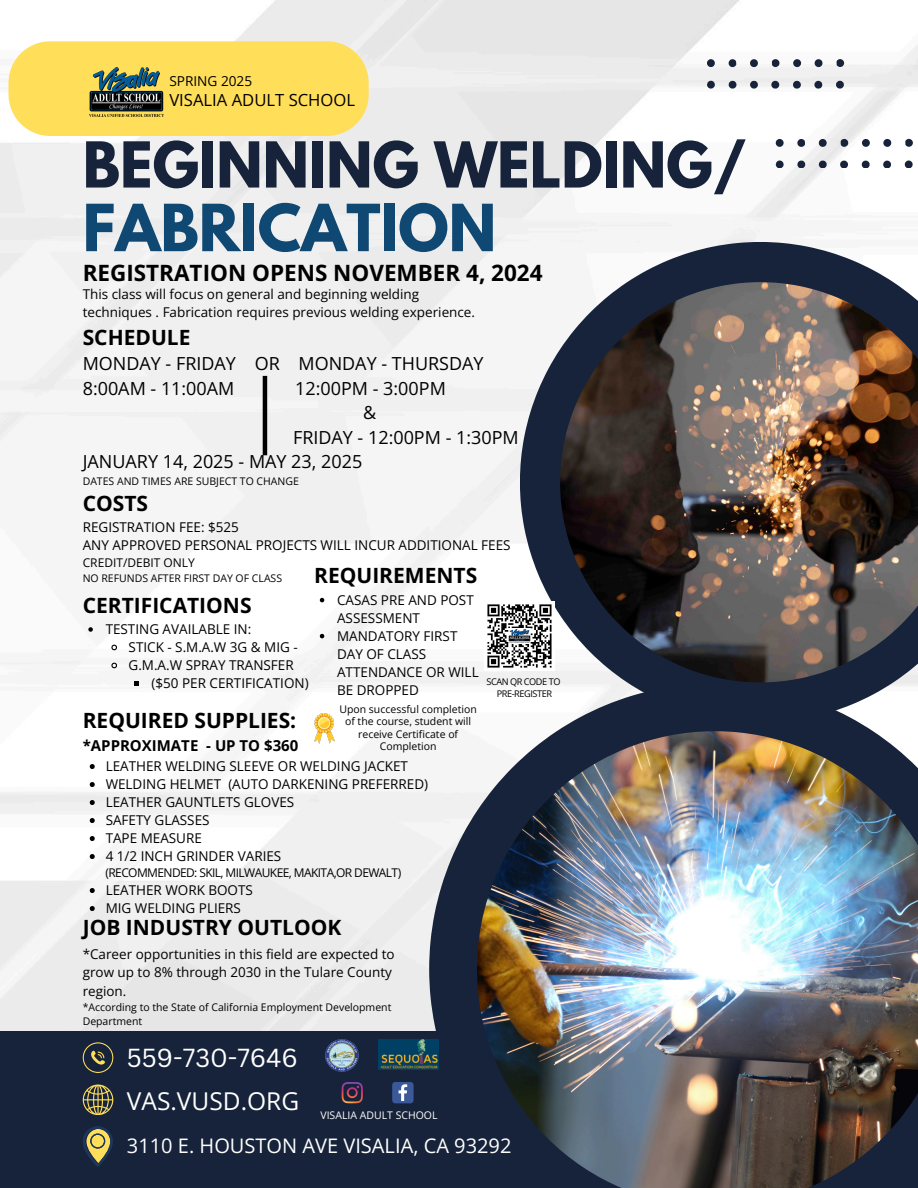
<style>
.page{position:relative;width:918px;height:1188px;background:#fff}
.page>*{position:absolute;margin:0;border:0;box-sizing:border-box;transform-origin:0 0}
.t1{font:700 57.6px "League Spartan";color:#0f4872}
.t2{font:700 56.1px "League Spartan";color:#17233a}
.t3{font:25.35px "Canva Sans";color:#fff}
.t4{font:24.6px "Open Sans";color:#fff}
.t5{font:700 22.5px "Open Sans";color:#000}
.t6{font:700 21px "Open Sans";color:#000}
.t7{font:20.1px "Open Sans";color:#fff}
.t8{font:18px "Open Sans";color:#000}
.t9{font:16.65px "Open Sans";color:#000}
.t10{font:700 15px "Open Sans";color:#000}
.t11{font:13.65px "Open Sans";color:#000}
.t12{font:13.5px/18px "Open Sans";color:#000}
.t13{font:12px "Open Sans";letter-spacing:-.05em;color:#000}
.t14{font:12px "Open Sans";color:#000}
.t15{font:10.5px/12.3px "Open Sans";color:#000;text-align:center}
.t16{font:10.5px "Open Sans";color:#fff}
.t17{font:9.15px "Open Sans";letter-spacing:-.045em;color:#000}
</style>
<div class="page">
<svg style="left:520px;top:242px;width:398px;height:441px"></svg>
<img style="left:560px;top:282px;width:358px;height:400px">
<div style="left:0;top:1031px;width:918px;height:157px;background:#17233a"></div>
<svg style="left:429px;top:683px;width:489px;height:387px;fill:#17233a"></svg>
<img style="left:477px;top:731px;width:441px;height:457px">
<svg style="left:83px;top:1042px;width:30px;height:31px"></svg>
<div style="left:9px;top:41px;width:360px;height:95px;background:#ffde59"></div>
<svg style="left:837px;top:59px;width:7px;height:8px"></svg>
<svg style="left:707px;top:59px;width:8px;height:8px"></svg>
<svg style="left:772px;top:59px;width:7px;height:8px"></svg>
<svg style="left:793px;top:59px;width:8px;height:8px"></svg>
<svg style="left:814px;top:59px;width:9px;height:8px"></svg>
<svg style="left:728px;top:59px;width:8px;height:8px"></svg>
<svg style="left:750px;top:59px;width:8px;height:8px"></svg>
<svg style="left:707px;top:81px;width:8px;height:7px"></svg>
<svg style="left:836px;top:81px;width:8px;height:7px"></svg>
<svg style="left:729px;top:81px;width:8px;height:7px"></svg>
<svg style="left:750px;top:81px;width:8px;height:7px"></svg>
<svg style="left:771px;top:81px;width:8px;height:7px"></svg>
<svg style="left:793px;top:81px;width:8px;height:7px"></svg>
<svg style="left:814px;top:81px;width:9px;height:7px"></svg>
<svg style="left:905px;top:139px;width:8px;height:8px"></svg>
<svg style="left:776px;top:139px;width:8px;height:8px"></svg>
<svg style="left:841px;top:139px;width:7px;height:8px"></svg>
<svg style="left:862px;top:139px;width:8px;height:8px"></svg>
<svg style="left:883px;top:139px;width:8px;height:8px"></svg>
<svg style="left:797px;top:139px;width:8px;height:8px"></svg>
<svg style="left:819px;top:139px;width:8px;height:8px"></svg>
<svg style="left:776px;top:160px;width:8px;height:8px"></svg>
<svg style="left:905px;top:161px;width:8px;height:7px"></svg>
<svg style="left:797px;top:161px;width:9px;height:7px"></svg>
<svg style="left:819px;top:161px;width:8px;height:7px"></svg>
<svg style="left:840px;top:161px;width:8px;height:7px"></svg>
<svg style="left:861px;top:161px;width:9px;height:7px"></svg>
<svg style="left:883px;top:161px;width:9px;height:7px"></svg>
<img style="left:90px;top:68px;width:74px;height:48px">
<img style="left:314px;top:713px;width:20px;height:30px">
<svg style="left:83px;top:1085px;width:30px;height:30px"></svg>
<svg style="left:83px;top:1126px;width:30px;height:40px"></svg>
<img style="left:487px;top:601px;width:67px;height:70px">
<svg style="left:342px;top:1082px;width:21px;height:21px"></svg>
<img style="left:326px;top:1039px;width:32px;height:33px">
<img style="left:379px;top:1039px;width:59px;height:31px">
<svg style="left:392px;top:1082px;width:22px;height:21px"></svg>
<svg style="left:90px;top:764px;width:5px;height:5px"></svg>
<svg style="left:90px;top:782px;width:5px;height:5px"></svg>
<svg style="left:90px;top:800px;width:5px;height:5px"></svg>
<svg style="left:90px;top:818px;width:5px;height:5px"></svg>
<svg style="left:90px;top:836px;width:5px;height:5px"></svg>
<svg style="left:90px;top:854px;width:5px;height:5px"></svg>
<svg style="left:90px;top:888px;width:5px;height:5px"></svg>
<svg style="left:90px;top:906px;width:5px;height:5px"></svg>
<svg style="left:88px;top:627px;width:5px;height:5px"></svg>
<svg style="left:111px;top:644px;width:7px;height:7px"></svg>
<svg style="left:111px;top:662px;width:7px;height:7px"></svg>
<svg style="left:134px;top:681px;width:5px;height:5px"></svg>
<svg style="left:320px;top:598px;width:4px;height:4px"></svg>
<svg style="left:320px;top:634px;width:4px;height:4px"></svg>
<hr style="left:263px;top:376px;width:4px;height:79px;background:#000">
<p class="t11" style="left:169px;top:71px;width:84px">SPRING 2025</p>
<p class="t9" style="left:169px;top:89px;width:187px">VISALIA ADULT SCHOOL</p>
<p class="t2" style="left:83px;top:137px;width:666px">BEGINNING WELDING/</p>
<p class="t1" style="left:83px;top:199px;width:415px">FABRICATION</p>
<p class="t5" style="left:83px;top:257px;width:461px">REGISTRATION OPENS NOVEMBER 4, 2024</p>
<h3 class="t12" style="left:83px;top:284px;width:394px">This class will focus on general and beginning welding techniques . Fabrication requires previous welding experience.</h3>
<p class="t6" style="left:83px;top:323px;width:109px">SCHEDULE</p>
<p class="t8" style="left:83px;top:351px;width:402px">MONDAY - FRIDAY OR MONDAY - THURSDAY</p>
<p class="t8" style="left:83px;top:376px;width:153px">8:00AM - 11:00AM</p>
<p class="t8" style="left:295px;top:376px;width:152px">12:00PM - 3:00PM</p>
<p class="t8" style="left:363px;top:400px;width:15px">&amp;</p>
<p class="t8" style="left:293px;top:425px;width:227px">FRIDAY - 12:00PM - 1:30PM</p>
<h5 class="t8" style="left:83px;top:449px;width:281px">JANUARY 14, 2025 - MAY 23, 2025</h5>
<p class="t15" style="left:83px;top:475px;width:218px">DATES AND TIMES ARE SUBJECT TO CHANGE</p>
<h1 class="t6" style="left:83px;top:489px;width:67px">COSTS</h1>
<h1 class="t12" style="left:83px;top:518px;width:158px">REGISTRATION FEE: $525</h1>
<p class="t12" style="left:83px;top:536px;width:429px">ANY APPROVED PERSONAL PROJECTS WILL INCUR ADDITIONAL FEES</p>
<h3 class="t14" style="left:83px;top:554px;width:114px">CREDIT/DEBIT ONLY</h3>
<p class="t15" style="left:83px;top:572px;width:201px">NO REFUNDS AFTER FIRST DAY OF CLASS</p>
<p class="t6" style="left:314px;top:561px;width:165px">REQUIREMENTS</p>
<p class="t12" style="left:337px;top:590px;width:138px">CASAS PRE AND POST<br>ASSESSMENT</p>
<p class="t12" style="left:337px;top:626px;width:143px">MANDATORY FIRST<br>DAY OF CLASS<br>ATTENDANCE OR WILL<br>BE DROPPED</p>
<p class="t6" style="left:83px;top:590px;width:170px">CERTIFICATIONS</p>
<p class="t12" style="left:106px;top:620px;width:147px">TESTING AVAILABLE IN:</p>
<p class="t12" style="left:129px;top:638px;width:171px">STICK - S.M.A.W 3G &amp; MIG -</p>
<p class="t12" style="left:129px;top:656px;width:167px">G.M.A.W SPRAY TRANSFER</p>
<p class="t12" style="left:152px;top:674px;width:159px">($50 PER CERTIFICATION)</p>
<p class="t17" style="left:486px;top:675px;width:76px">SCAN QR CODE TO</p>
<p class="t17" style="left:497px;top:687px;width:57px">PRE-REGISTER</p>
<p class="t15" style="left:339px;top:703px;width:139px">Upon successful completion of the course, student will receive Certificate of<br>Completion</p>
<p class="t6" style="left:83px;top:706px;width:215px">REQUIRED SUPPLIES:</p>
<p class="t10" style="left:83px;top:735px;width:217px">*APPROXIMATE - UP TO $360</p>
<p class="t12" style="left:106px;top:757px;width:304px">LEATHER WELDING SLEEVE OR WELDING JACKET</p>
<p class="t12" style="left:106px;top:775px;width:324px">WELDING HELMET (AUTO DARKENING PREFERRED)</p>
<p class="t12" style="left:106px;top:793px;width:190px">LEATHER GAUNTLETS GLOVES</p>
<p class="t12" style="left:106px;top:811px;width:105px">SAFETY GLASSES</p>
<p class="t12" style="left:106px;top:829px;width:98px">TAPE MEASURE</p>
<p class="t12" style="left:106px;top:847px;width:177px">4 1/2 INCH GRINDER VARIES</p>
<h3 class="t13" style="left:106px;top:864px;width:297px">(RECOMMENDED: SKIL, MILWAUKEE, MAKITA,OR DEWALT)</h3>
<p class="t12" style="left:106px;top:881px;width:149px">LEATHER WORK BOOTS</p>
<p class="t12" style="left:106px;top:899px;width:137px">MIG WELDING PLIERS</p>
<p class="t6" style="left:83px;top:913px;width:260px">JOB INDUSTRY OUTLOOK</p>
<h2 class="t12" style="left:83px;top:945px;width:313px;line-height:18.5px">*Career opportunities in this field are expected to grow up to 8% through 2030 in the Tulare County region.</h2>
<p class="t15" style="left:83px;top:1000px;width:310px;line-height:14px;text-align:left">*According to the State of California Employment Development<br>Department</p>
<p class="t3" style="left:127px;top:1040px;width:173px">559-730-7646</p>
<h6 class="t4" style="left:127px;top:1084px;width:174px">VAS.VUSD.ORG</h6>
<h3 class="t16" style="left:320px;top:1107px;width:119px">VISALIA ADULT SCHOOL</h3>
<p class="t7" style="left:127px;top:1131px;width:386px">3110 E. HOUSTON AVE VISALIA, CA 93292</p>
</div>
